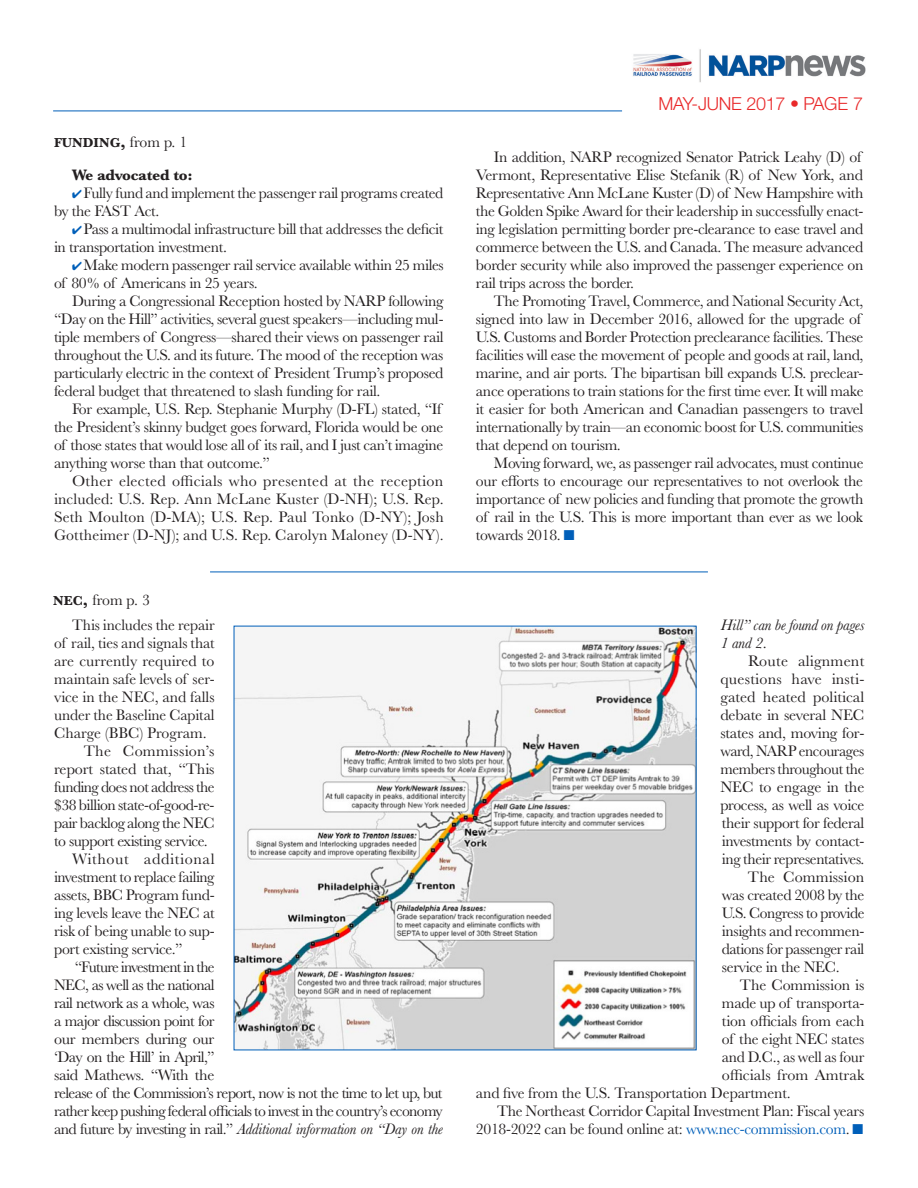
<style>
.page{position:relative;width:918px;height:1188px;background:#fff}
.page>*{position:absolute;margin:0;border:0;box-sizing:border-box;transform-origin:0 0}
.t1{font:300 18px "Helvetica Neue LT Std";letter-spacing:-.015em;color:#e9292a}
.t2{font:15.75px/18px "Baskerville MT Std";letter-spacing:-.02em;color:#231f20}
.t3{font:15.75px "Baskerville MT Std";letter-spacing:-.04em;color:#231f20}
.t4{font:15.75px "Baskerville MT Std";letter-spacing:.01em;color:#231f20}
.t5{font:italic 15.75px/18px "Baskerville MT Std";letter-spacing:-.01em;color:#231f20}
.t6{font:15.75px "Baskerville MT Std";color:#231f20}
.t7{font:15.75px "Baskerville MT Std";letter-spacing:.015em;color:#231f20}
.t8{font:15.75px "Baskerville MT Std";letter-spacing:.02em;color:#231f20}
.t9{font:15.75px "Baskerville MT Std";letter-spacing:.005em;color:#231f20}
.t10{font:15.75px "Baskerville MT Std";letter-spacing:-.045em;color:#231f20}
.t11{font:15.75px "Baskerville MT Std";letter-spacing:.04em;color:#231f20}
.t12{font:700 15.75px "Baskerville MT Std";letter-spacing:-.02em;color:#231f20}
.t13{font:700 13.5px "Baskerville MT Std";color:#231f20}
.s1{font-size:15.75px}
.s2{font-weight:400;font-size:15.75px}
.s3{font-family:"Zingbats Regular SWFTE";font-size:15px;color:#005fb9}
.s4{font-weight:700;font-size:13.5px}
.s5{font-weight:700}
.s6{font-style:normal}
.s7{font-family:"Zingbats Regular SWFTE";font-size:18px;color:#005fb9}
.s8{color:#005fb9}
</style>
<div class="page">
<img style="left:633px;top:49px;width:233px;height:34px">
<hr style="left:53px;top:111px;width:569px;height:1px;background:#005fb9">
<hr style="left:210px;top:572px;width:498px;height:1px;background:#005fb9">
<img style="left:236px;top:628px;width:458px;height:420px">
<p class="t13" style="left:54px;top:135px;width:135px">FUNDING<span class="s1">,</span> <span class="s2">from p. 1</span></p>
<p class="t12" style="left:72px;top:166px;width:122px">We advocated to:</p>
<p class="t2" style="left:72px;top:184px;width:373px"><span class="s3">4</span> Fully fund and implement the passenger rail programs created</p>
<p class="t2" style="left:54px;top:202px;width:107px">by the FAST Act.</p>
<p class="t2" style="left:72px;top:220px;width:373px"><span class="s3">4</span> Pass a multimodal infrastructure bill that addresses the deficit</p>
<p class="t2" style="left:54px;top:238px;width:175px">in transportation investment.</p>
<p class="t2" style="left:72px;top:256px;width:373px"><span class="s3">4</span> Make modern passenger rail service available within 25 miles</p>
<p class="t2" style="left:54px;top:274px;width:205px">of 80% of Americans in 25 years.</p>
<p class="t2" style="left:72px;top:292px;width:373px">During a Congressional Reception hosted by NARP following</p>
<p class="t2" style="left:54px;top:310px;width:391px">“Day on the Hill” activities, several guest speakers—including mul-</p>
<p class="t2" style="left:54px;top:328px;width:391px">tiple members of Congress—shared their views on passenger rail</p>
<p class="t2" style="left:54px;top:346px;width:391px">throughout the U.S. and its future. The mood of the reception was</p>
<p class="t2" style="left:54px;top:364px;width:391px">particularly electric in the context of President Trump’s proposed</p>
<p class="t2" style="left:54px;top:382px;width:328px">federal budget that threatened to slash funding for rail.</p>
<p class="t2" style="left:72px;top:400px;width:371px">For example, U.S. Rep. Stephanie Murphy (D-FL) stated, “If</p>
<p class="t2" style="left:54px;top:418px;width:391px">the President’s skinny budget goes forward, Florida would be one</p>
<p class="t2" style="left:54px;top:436px;width:391px">of those states that would lose all of its rail, and I just can’t imagine</p>
<p class="t2" style="left:54px;top:454px;width:218px">anything worse than that outcome.”</p>
<p class="t8" style="left:72px;top:472px;width:373px">Other elected officials who presented at the reception</p>
<p class="t4" style="left:54px;top:490px;width:391px">included: U.S. Rep. Ann McLane Kuster (D-NH); U.S. Rep.</p>
<p class="t4" style="left:54px;top:508px;width:391px">Seth Moulton (D-MA); U.S. Rep. Paul Tonko (D-NY); Josh</p>
<p class="t4" style="left:54px;top:526px;width:391px">Gottheimer (D-NJ); and U.S. Rep. Carolyn Maloney (D-NY).</p>
<p class="t2" style="left:53px;top:591px;width:98px"><span class="s4">NEC</span><span class="s5">,</span> from p. 3</p>
<p class="t2" style="left:72px;top:616px;width:144px">This includes the repair</p>
<p class="t2" style="left:54px;top:634px;width:162px">of rail, ties and signals that</p>
<p class="t6" style="left:54px;top:652px;width:162px">are currently required to</p>
<p class="t2" style="left:54px;top:670px;width:162px">maintain safe levels of ser-</p>
<p class="t6" style="left:54px;top:688px;width:162px">vice in the NEC, and falls</p>
<p class="t2" style="left:54px;top:706px;width:162px">under the Baseline Capital</p>
<p class="t6" style="left:54px;top:724px;width:154px">Charge (BBC) Program.</p>
<p class="t7" style="left:84px;top:742px;width:132px">The Commission’s</p>
<p class="t2" style="left:54px;top:760px;width:162px">report stated that, “This</p>
<p class="t2" style="left:54px;top:778px;width:162px">funding does not address the</p>
<p class="t2" style="left:54px;top:796px;width:162px">$38 billion state-of-good-re-</p>
<p class="t2" style="left:54px;top:814px;width:162px">pair backlog along the NEC</p>
<p class="t2" style="left:54px;top:832px;width:155px">to support existing service.</p>
<p class="t11" style="left:72px;top:850px;width:144px">Without additional</p>
<p class="t2" style="left:54px;top:868px;width:162px">investment to replace failing</p>
<p class="t2" style="left:54px;top:886px;width:162px">assets, BBC Program fund-</p>
<p class="t2" style="left:54px;top:904px;width:162px">ing levels leave the NEC at</p>
<p class="t2" style="left:54px;top:922px;width:162px">risk of being unable to sup-</p>
<p class="t2" style="left:54px;top:940px;width:130px">port existing service.”</p>
<p class="t10" style="left:75px;top:958px;width:141px">“Future investment in the</p>
<p class="t3" style="left:54px;top:976px;width:162px">NEC, as well as the national</p>
<p class="t3" style="left:54px;top:994px;width:162px">rail network as a whole, was</p>
<p class="t3" style="left:54px;top:1012px;width:162px">a major discussion point for</p>
<p class="t2" style="left:54px;top:1030px;width:162px">our members during our</p>
<p class="t3" style="left:54px;top:1048px;width:162px">‘Day on the Hill’ in April,”</p>
<p class="t2" style="left:54px;top:1066px;width:162px">said Mathews. “With the</p>
<p class="t3" style="left:54px;top:1084px;width:390px">release of the Commission’s report, now is not the time to let up, but</p>
<p class="t3" style="left:54px;top:1102px;width:390px">rather keep pushing federal officials to invest in the country’s economy</p>
<p class="t5" style="left:54px;top:1120px;width:390px"><span class="s6">and future by investing in rail.”</span> Additional information on “Day on the</p>
<p class="t1" style="left:658px;top:93px;width:206px">MAY-JUNE 2017 • PAGE 7</p>
<p class="t2" style="left:476px;top:148px;width:389px;text-indent:18px">In addition, NARP recognized Senator Patrick Leahy (D) of Vermont, Representative Elise Stefanik (R) of New York, and Representative Ann McLane Kuster (D) of New Hampshire with the Golden Spike Award for their leadership in successfully enact&shy;ing legislation permitting border pre-clearance to ease travel and commerce between the U.S. and Canada. The measure advanced border security while also improved the passenger experience on rail trips across the border.</p>
<p class="t2" style="left:476px;top:292px;width:389px;text-indent:18px">The Promoting Travel, Commerce, and National Security Act, signed into law in December 2016, allowed for the upgrade of U.S. Customs and Border Protection preclearance facilities. These facilities will ease the movement of people and goods at rail, land, marine, and air ports. The bipartisan bill expands U.S. preclear&shy;ance operations to train stations for the first time ever. It will make it easier for both American and Canadian passengers to travel internationally by train—an economic boost for U.S. communities that depend on tourism.</p>
<p class="t2" style="left:476px;top:454px;width:389px;text-align:justify;text-indent:18px">Moving forward, we, as passenger rail advocates, must continue our efforts to encourage our representatives to not overlook the importance of new policies and funding that promote the growth of rail in the U.S. This is more important than ever as we look towards 2018. <span class="s7">n</span></p>
<p class="t5" style="left:720px;top:616px;width:146px">Hill” can be found on pages<br>1 and 2<span class="s6">.</span></p>
<p class="t7" style="left:748px;top:652px;width:118px">Route alignment</p>
<p class="t7" style="left:720px;top:670px;width:145px">questions have insti-</p>
<p class="t6" style="left:720px;top:688px;width:145px">gated heated political</p>
<p class="t2" style="left:720px;top:706px;width:145px">debate in several NEC</p>
<p class="t2" style="left:720px;top:724px;width:146px">states and, moving for-</p>
<p class="t2" style="left:720px;top:742px;width:145px">ward, NARP encourages</p>
<p class="t2" style="left:720px;top:760px;width:146px">members throughout the</p>
<p class="t2" style="left:720px;top:778px;width:145px">NEC to engage in the</p>
<p class="t2" style="left:720px;top:796px;width:146px">process, as well as voice</p>
<p class="t2" style="left:722px;top:814px;width:144px">their support for federal</p>
<p class="t2" style="left:722px;top:832px;width:144px">investments by contact-</p>
<p class="t2" style="left:722px;top:850px;width:144px">ing their representatives.</p>
<p class="t9" style="left:748px;top:868px;width:118px">The Commission</p>
<p class="t2" style="left:722px;top:886px;width:144px">was created 2008 by the</p>
<p class="t2" style="left:722px;top:904px;width:144px">U.S. Congress to provide</p>
<p class="t2" style="left:722px;top:922px;width:144px">insights and recommen-</p>
<p class="t2" style="left:722px;top:940px;width:144px">dations for passenger rail</p>
<p class="t2" style="left:722px;top:958px;width:119px">service in the NEC.</p>
<p class="t2" style="left:740px;top:976px;width:126px">The Commission is</p>
<p class="t2" style="left:722px;top:994px;width:144px">made up of transporta-</p>
<p class="t2" style="left:722px;top:1012px;width:144px">tion officials from each</p>
<p class="t2" style="left:722px;top:1030px;width:144px">of the eight NEC states</p>
<p class="t2" style="left:722px;top:1048px;width:144px">and D.C., as well as four</p>
<p class="t9" style="left:722px;top:1066px;width:144px">officials from Amtrak</p>
<p class="t2" style="left:476px;top:1084px;width:316px">and five from the U.S. Transportation Department.</p>
<p class="t2" style="left:497px;top:1102px;width:369px">The Northeast Corridor Capital Investment Plan: Fiscal years</p>
<p class="t2" style="left:476px;top:1120px;width:389px">2018-2022 can be found online at: <span class="s8">www.nec-commission.com</span>. <span class="s7">n</span></p>
</div>
